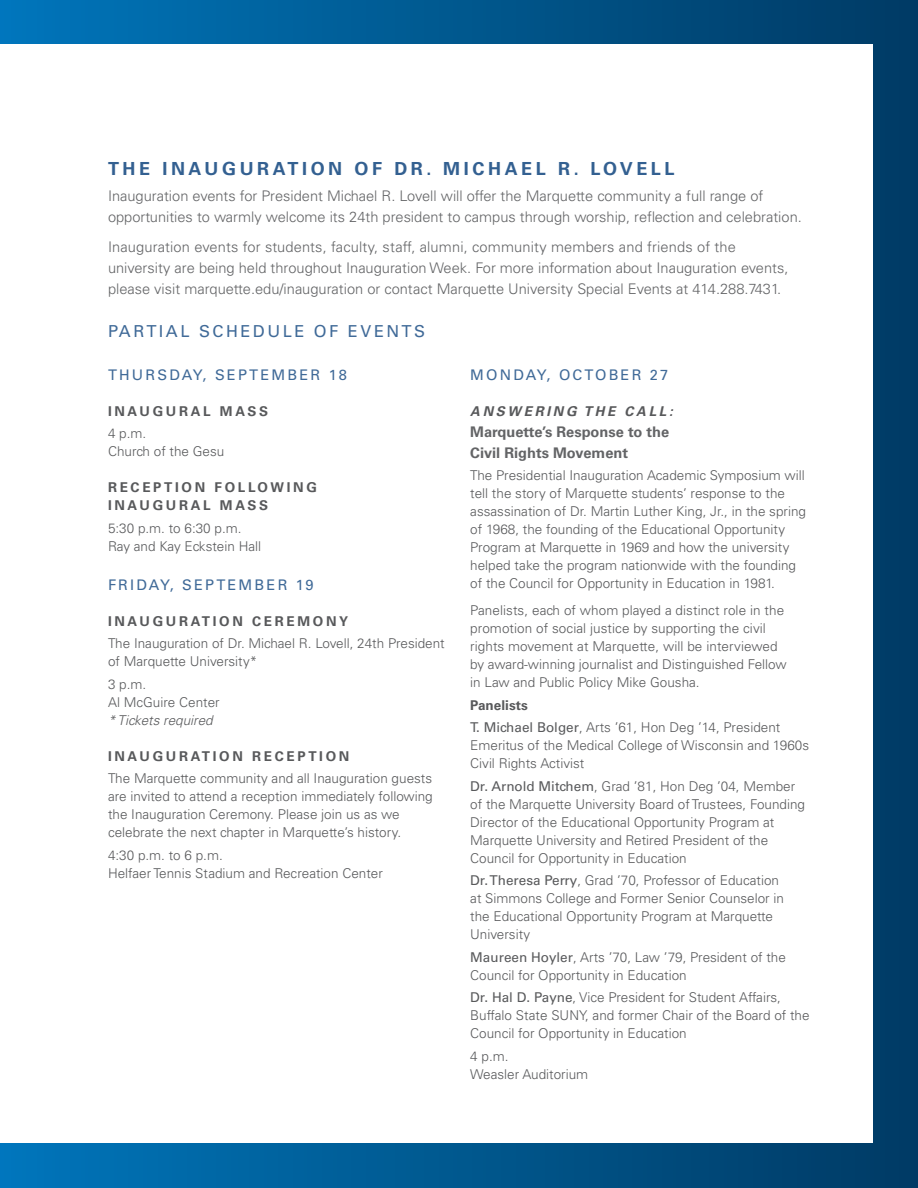
<style>
.page{position:relative;width:918px;height:1188px;background:#fff}
.page>*{position:absolute;margin:0;border:0;box-sizing:border-box;transform-origin:0 0}
.t1{font:700 18px "Univers LT Std";letter-spacing:.2em;color:#336091}
.t2{font:16.5px "Univers LT Std";letter-spacing:.15em;color:#406a98}
.t3{font:300 14.7px/21px "Univers LT Std";color:#636466}
.t4{font:14.7px "Univers LT Std";letter-spacing:.15em;color:#406a98}
.t5{font:700 14.7px/21px "Univers LT Std";color:#636466}
.t6{font:300 13.5px/18px "Univers LT Std";color:#58595b}
.t7{font:700 13.5px/18px "Univers LT Std";letter-spacing:.2em;color:#58595b}
.t8{font:italic 700 13.5px "Univers LT Std";letter-spacing:.2em;color:#58595b}
.t9{font:italic 300 13.5px "Univers LT Std";color:#58595b}
.s1{font-weight:700}
.s2{font-weight:400}
</style>
<div class="page">
<div style="left:0;top:0;width:918px;height:1188px;background:linear-gradient(to right,#0679bc,#053e67)"></div>
<div style="left:0;top:45px;width:873px;height:1098px;background:#fff"></div>
<h1 class="t1" style="left:108px;top:158px;width:568px">THE INAUGURATI ON OF DR. MI CHAEL R. LOVELL</h1>
<p class="t3" style="left:108px;top:185px;width:695px">Inauguration events for President Michael R. Lovell will offer the Marquette community a full range of opportunities to warmly welcome its 24th president to campus through worship, reflection and celebration.</p>
<p class="t3" style="left:108px;top:236px;width:682px">Inauguration events for students, faculty, staff, alumni, community members and friends of the university are being held throughout Inauguration Week. For more information about Inauguration events, please visit marquette.edu/inauguration or contact Marquette University Special Events at 414.288.7431.</p>
<p class="t2" style="left:108px;top:321px;width:13px">Par</p>
<p class="t2" style="left:146px;top:321px;width:181px">tia l Schedu le of</p>
<p class="t2" style="left:348px;top:321px;width:79px">Events</p>
<p class="t4" style="left:108px;top:366px;width:241px">Thursday, Septem ber 18</p>
<p class="t7" style="left:108px;top:402px;width:162px">INAUGURAL MASS</p>
<p class="t6" style="left:108px;top:424px;width:118px">4 p.m.<br>Church of the Gesu</p>
<p class="t7" style="left:108px;top:478px;width:210px">RECEPTI ON FOLLOWI NG<br>INAUGURAL MASS</p>
<p class="t6" style="left:108px;top:519px;width:155px">5:30 p.m. to 6:30 p.m.<br>Ray and Kay Eckstein Hall</p>
<p class="t4" style="left:108px;top:576px;width:22px">Frida</p>
<p class="t4" style="left:160px;top:576px;width:155px">y, Septem ber 19</p>
<p class="t7" style="left:108px;top:612px;width:242px">INAUGURATI ON CEREM ONY</p>
<p class="t6" style="left:108px;top:634px;width:338px">The Inauguration of Dr. Michael R. Lovell, 24th President of Marquette University*</p>
<p class="t6" style="left:108px;top:675px;width:113px">3 p.m.<br>Al McGuire Center</p>
<p class="t9" style="left:108px;top:712px;width:106px">* Tickets required</p>
<p class="t7" style="left:108px;top:747px;width:243px">INAUGURATI ON RECEPTI ON</p>
<p class="t6" style="left:108px;top:769px;width:326px">The Marquette community and all Inauguration guests are invited to attend a reception immediately following the Inauguration Ceremony. Please join us as we celebrate the next chapter in Marquette’s history.</p>
<p class="t6" style="left:108px;top:846px;width:276px">4:30 p.m. to 6 p.m.<br>Helfaer Tennis Stadium and Recreation Center</p>
<p class="t4" style="left:470px;top:366px;width:30px">Monda</p>
<p class="t4" style="left:537px;top:366px;width:133px">y, Octo ber 27</p>
<p class="t8" style="left:470px;top:403px;width:204px">ANSWERING THE CALL:</p>
<p class="t5" style="left:470px;top:421px;width:200px">MARQUETTE’S RESPONSE TO THE<br>CIVIL RIGHTS MOVEMENT</p>
<p class="t6" style="left:470px;top:466px;width:337px">The Presidential Inauguration Academic Symposium will tell the story of Marquette students’ response to the assassination of Dr. Martin Luther King, Jr., in the spring of 1968, the founding of the Educational Opportunity Program at Marquette in 1969 and how the university helped take the program nationwide with the founding of the Council for Opportunity in Education in 1981.</p>
<p class="t6" style="left:470px;top:601px;width:318px">Panelists, each of whom played a distinct role in the promotion of social justice by supporting the civil rights movement at Marquette, will be interviewed by award-winning journalist and Distinguished Fellow in Law and Public Policy Mike Gousha.</p>
<p class="t6" style="left:470px;top:694px;width:312px;line-height:22.5px"><span class="s1">PANELISTS<br></span><span class="s2">T. Michael Bolger</span>, Arts ’61, Hon Deg ’14, President</p>
<p class="t6" style="left:470px;top:736px;width:340px">Emeritus of the Medical College of Wisconsin and 1960s<br>Civil Rights Activist</p>
<p class="t6" style="left:470px;top:777px;width:336px"><span class="s2">Dr. Arnold Mitchem</span>, Grad ’81, Hon Deg ’04, Member of the Marquette University Board of Trustees, Founding Director of the Educational Opportunity Program at Marquette University and Retired President of the Council for Opportunity in Education</p>
<p class="t6" style="left:470px;top:871px;width:315px"><span class="s2">Dr. Theresa Perry</span>, Grad ’70, Professor of Education at Simmons College and Former Senior Counselor in the Educational Opportunity Program at Marquette University</p>
<p class="t6" style="left:470px;top:948px;width:317px"><span class="s2">Maureen H oyler</span>, Arts ’70, Law ’79, President of the<br>Council for Opportunity in Education</p>
<p class="t6" style="left:470px;top:988px;width:341px"><span class="s2">Dr. H al D. Payne</span>, Vice President for Student Affairs,<br>Buffalo State SUNY, and former Chair of the Board of the<br>Council for Opportunity in Education</p>
<p class="t6" style="left:470px;top:1047px;width:120px">4 p.m.<br>Weasler Auditorium</p>
</div>
